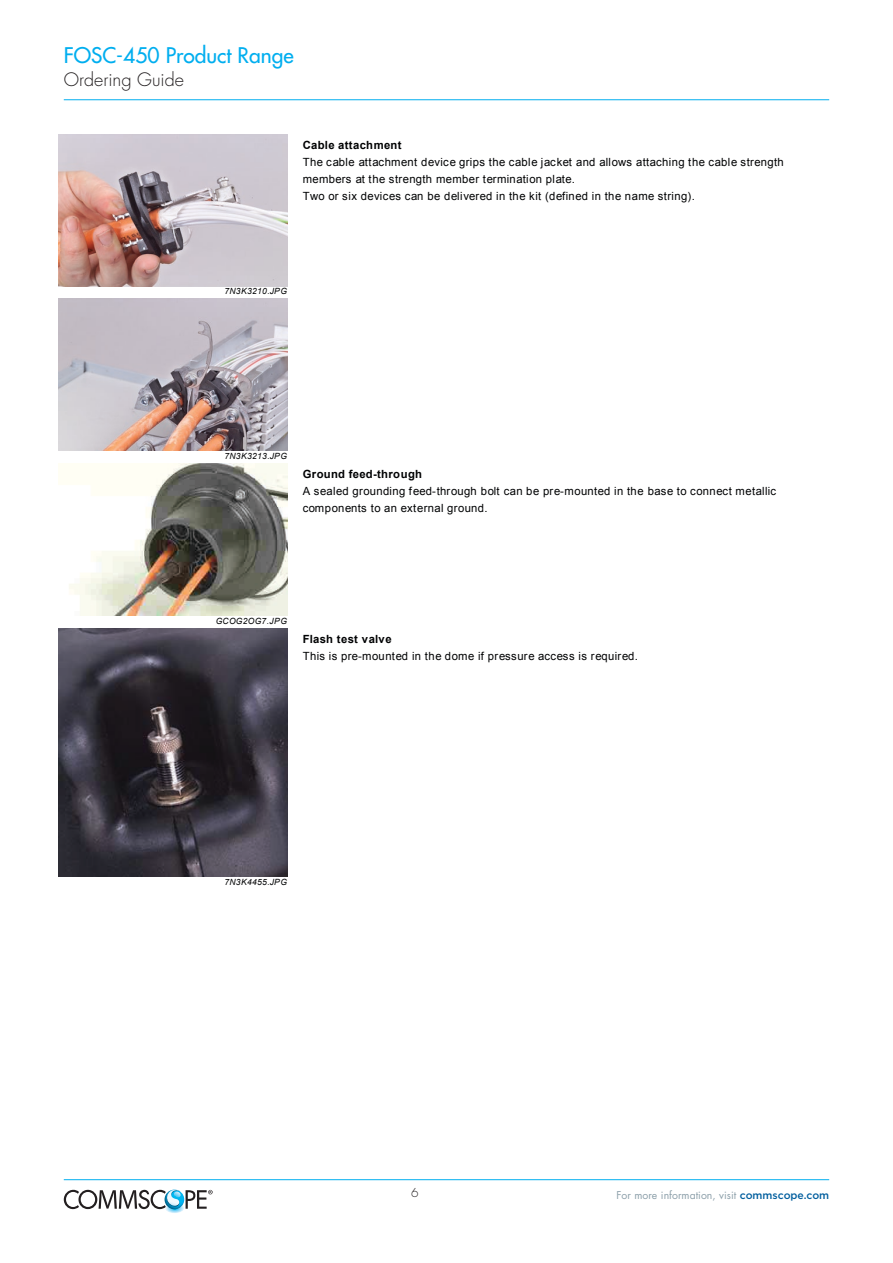
<style>
.page{position:relative;width:893px;height:1263px;background:#fff}
.page>*{position:absolute;margin:0;border:0;box-sizing:border-box;transform-origin:0 0}
.t1{font:500 21px "Futura Std";color:#00aeef}
.t2{font:300 18px "Futura Std";color:#231f20}
.t3{font:300 12px "Futura Std";color:#231f20}
.t4{font:11.25px/17.1px "Arial";letter-spacing:.025em;color:#010203}
.t5{font:10.5px "Futura Std";color:#8da0aa}
.t6{font:italic 8.55px "Arial";letter-spacing:.045em;color:#010203}
.t7{font:italic 8.55px "Arial";letter-spacing:.02em;color:#010203}
.s1{font-weight:700}
.s2{font-family:"Gotham";font-weight:500;color:#005e9e}
</style>
<div class="page">
<hr style="left:64px;top:1179px;width:765px;height:1px;background:#00aeef">
<hr style="left:64px;top:99px;width:765px;height:1px;background:#00aeef">
<svg style="left:64px;top:1189px;width:149px;height:24px"></svg>
<img style="left:58px;top:134px;width:229px;height:152px">
<img style="left:58px;top:299px;width:229px;height:152px">
<img style="left:58px;top:463px;width:229px;height:153px">
<img style="left:58px;top:628px;width:229px;height:249px">
<h1 class="t1" style="left:64px;top:42px;width:231px">FOSC-450 Product Range</h1>
<h2 class="t2" style="left:64px;top:68px;width:122px">Ordering Guide</h2>
<p class="t4" style="left:303px;top:137px;width:483px"><span class="s1">Cable attachment<br></span>The cable attachment device grips the cable jacket and allows attaching the cable strength members at the strength member termination plate.<br>Two or six devices can be delivered in the kit (defined in the name string).</p>
<p class="t6" style="left:224px;top:285px;width:64px">7N3K3210.JPG</p>
<p class="t6" style="left:224px;top:450px;width:64px">7N3K3213.JPG</p>
<p class="t4" style="left:303px;top:466px;width:475px"><span class="s1">Ground feed-through<br></span>A sealed grounding feed-through bolt can be pre-mounted in the base to connect metallic components to an external ground.</p>
<p class="t7" style="left:216px;top:615px;width:73px">GCOG2OG7.JPG</p>
<p class="t4" style="left:303px;top:631px;width:337px"><span class="s1">Flash test valve<br></span>This is pre-mounted in the dome if pressure access is required.</p>
<p class="t6" style="left:224px;top:876px;width:64px">7N3K4455.JPG</p>
<p class="t3" style="left:411px;top:1185px;width:9px">6</p>
<p class="t5" style="left:616px;top:1188px;width:214px">For more information, visit <span class="s2">commscope.com</span></p>
</div>
